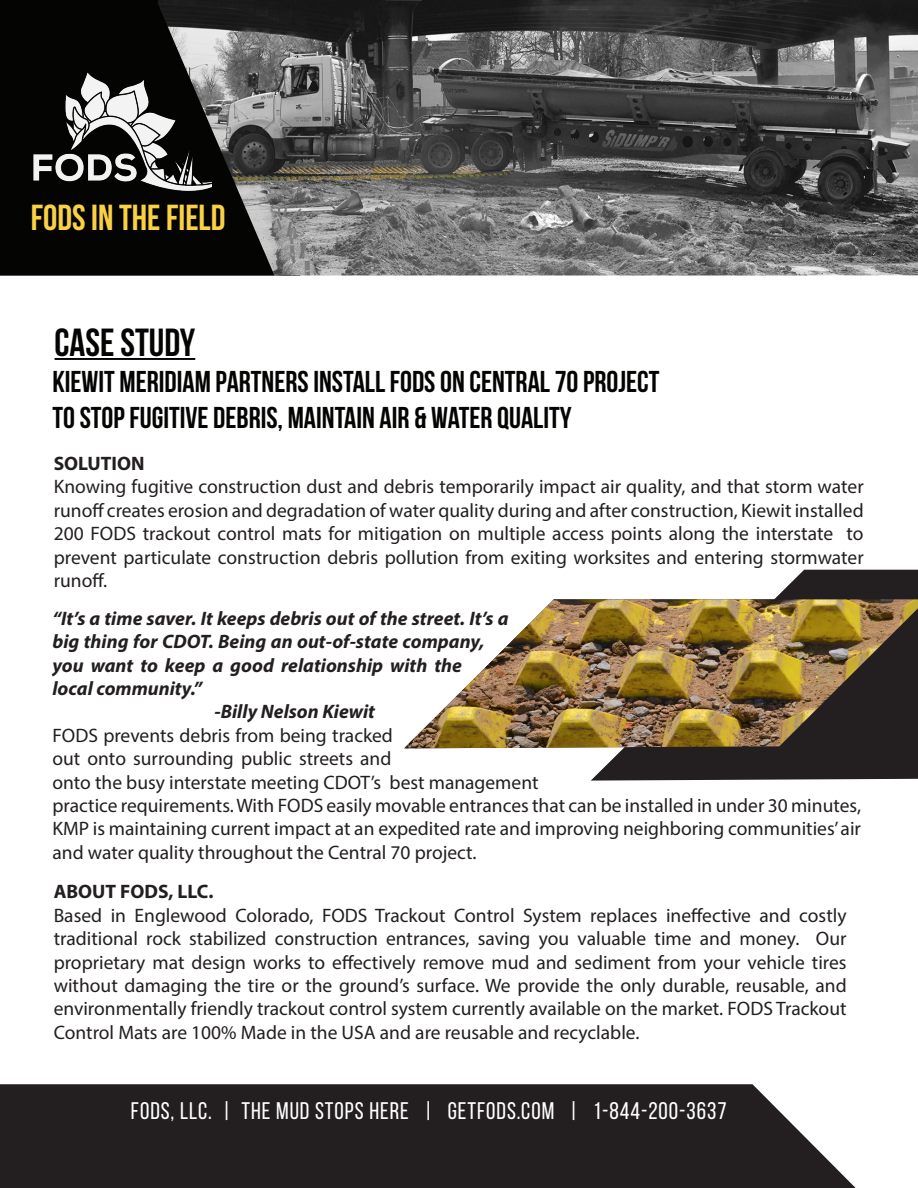
<style>
.page{position:relative;width:918px;height:1188px;background:#fff}
.page>*{position:absolute;margin:0;border:0;box-sizing:border-box;transform-origin:0 0}
.t1{font:700 39px "Bebas Neue";color:#040503}
.t2{font:700 36px "Bebas Neue";color:#fad144}
.t3{font:700 30px "Bebas Neue";color:#040503}
.t4{font:24px "Bebas Neue";letter-spacing:.04em;color:#fff}
.t5{font:19.5px/23.4px "Myriad Pro";color:#231f20;text-align:justify}
.t6{font:italic 700 19.5px/23.4px "Myriad Pro";color:#231f20}
.t7{font:700 19.5px "Myriad Pro";color:#231f20}
</style>
<div class="page">
<svg style="left:591px;top:570px;width:327px;height:211px;fill:#231f20"></svg>
<div style="left:0;top:0;width:301px;height:276px;background:#040503"></div>
<img style="left:158px;top:0;width:760px;height:275px">
<img style="left:33px;top:73px;width:179px;height:118px">
<div style="left:0;top:1084px;width:856px;height:104px;background:#231f20"></div>
<img style="left:406px;top:599px;width:512px;height:149px">
<hr style="left:55px;top:358px;width:140px;height:2px;background:#040503">
<p class="t2" style="left:31px;top:198px;width:196px">FODS IN THE FIELD</p>
<p class="t1" style="left:55px;top:321px;width:142px">CASE STUDY</p>
<p class="t3" style="left:52px;top:366px;width:608px">KIEWIT MERIDIAM PARTNERS INSTALL FODS ON CENTRAL 70 PROJECT</p>
<p class="t3" style="left:52px;top:402px;width:521px">TO STOP FUGITIVE DEBRIS, MAINTAIN AIR &amp; WATER QUALITY</p>
<p class="t7" style="left:54px;top:451px;width:92px">SOLUTION</p>
<p class="t5" style="left:54px;top:475px;width:812px">Knowing fugitive construction dust and debris temporarily impact air quality, and that storm water runoff creates erosion and degradation of water quality during and after construction, Kiewit installed 200 FODS trackout control mats for mitigation on multiple access points along the interstate to prevent particulate construction debris pollution from exiting worksites and entering stormwater runoff.</p>
<p class="t6" style="left:52px;top:606px;width:458px">“It’s a time saver. It keeps debris out of the street. It’s a big thing for CDOT. Being an out-of-state company, you want to keep a good relationship with the<br>local community.”</p>
<p class="t6" style="left:214px;top:700px;width:162px">-Billy Nelson Kiewit</p>
<p class="t5" style="left:52px;top:723px;width:488px;text-align:left">FODS prevents debris from being tracked<br>out onto surrounding public streets and<br>onto the busy interstate meeting CDOT’s best management</p>
<p class="t5" style="left:52px;top:793px;width:810px">practice requirements. With FODS easily movable entrances that can be installed in under 30 minutes, KMP is maintaining current impact at an expedited rate and improving neighboring communities’ air and water quality throughout the Central 70 project.</p>
<p class="t7" style="left:54px;top:879px;width:161px">ABOUT FODS, LLC.</p>
<p class="t5" style="left:54px;top:903px;width:794px">Based in Englewood Colorado, FODS Trackout Control System replaces ineffective and costly traditional rock stabilized construction entrances, saving you valuable time and money. Our proprietary mat design works to effectively remove mud and sediment from your vehicle tires without damaging the tire or the ground’s surface. We provide the only durable, reusable, and environmentally friendly trackout control system currently available on the market. FODS Trackout Control Mats are 100% Made in the USA and are reusable and recyclable.</p>
<p class="t4" style="left:131px;top:1097px;width:597px">FODS, LLC. | THE MUD STOPS HERE | GETFODS.COM | 1-844-200-3637</p>
</div>
